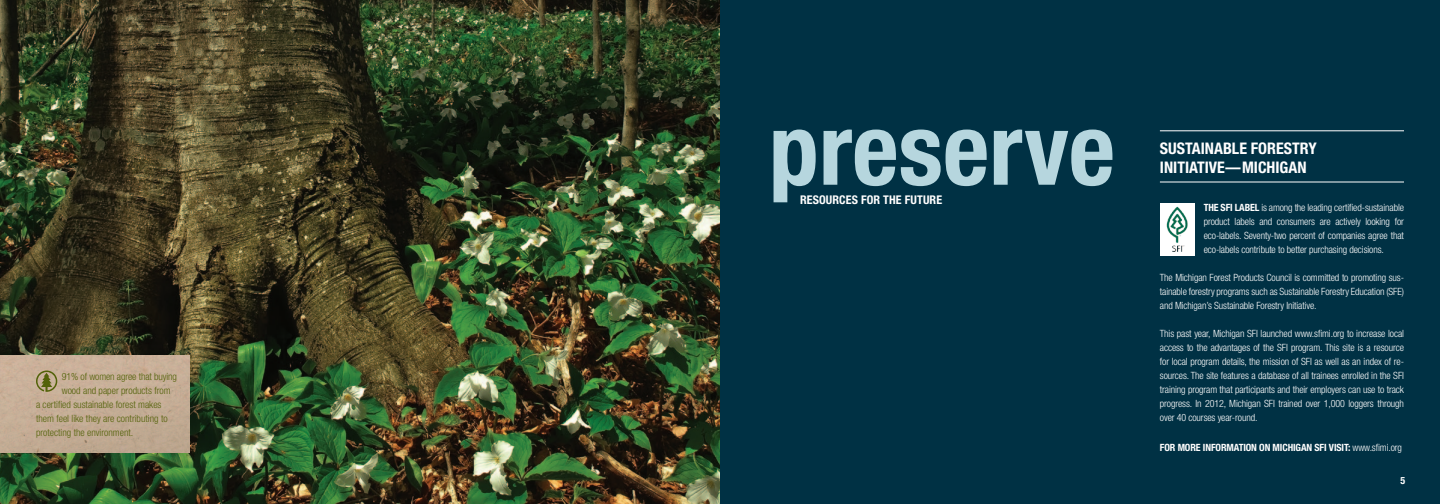
<style>
.page{position:relative;width:1440px;height:504px;background:#fff}
.page>*{position:absolute;margin:0;border:0;box-sizing:border-box;transform-origin:0 0}
.t1{font:700 condensed 100px "Helvetica Neue LT Std";color:#b6d6de}
.SubHead___KO{font:700 condensed 16px/19.2px "Helvetica Neue LT Std";color:#fff}
.Basic_Body{font:700 condensed 12px "Helvetica Neue LT Std";letter-spacing:.01em;color:#fff}
.Basic_Body_K_O{font:300 condensed 10px/14px "Helvetica Neue LT Std";letter-spacing:-.01em;color:#fff;text-align:justify}
.Product_chart{font:300 condensed 10px "Helvetica Neue LT Std";color:#536209}
.Basic_Body_K_O-2{font:700 condensed 10px "Helvetica Neue LT Std";letter-spacing:-.01em;color:#fff}
.Product_chart-2{font:700 condensed 10px "Helvetica Neue LT Std";color:#fff}
.s1{font-weight:700}
.s2{font-weight:300}
</style>
<div class="page">
<div style="left:720px;top:0;width:720px;height:504px;background:#003144"></div>
<hr style="left:1160px;top:131px;width:244px;height:1px;background:#fff">
<hr style="left:1160px;top:182px;width:244px;height:1px;background:#fff">
<img style="left:0;top:0;width:720px;height:504px">
<img style="left:0;top:356px;width:189px;height:97px">
<svg style="left:36px;top:371px;width:21px;height:21px"></svg>
<div style="left:1160px;top:203px;width:35px;height:52px;background:#fff"></div>
<img style="left:1166px;top:206px;width:21px;height:45px">
<p class="Product_chart" style="left:62px;top:370px;width:117px">91% of women agree that buying</p>
<p class="Product_chart" style="left:62px;top:384px;width:110px">wood and paper products from</p>
<p class="Product_chart" style="left:36px;top:398px;width:127px">a certified sustainable forest makes</p>
<p class="Product_chart" style="left:36px;top:412px;width:133px">them feel like they are contributing to</p>
<p class="Product_chart" style="left:36px;top:426px;width:99px">protecting the environment.</p>
<p class="t1" style="left:769px;top:89px;width:348px">preserve</p>
<p class="Basic_Body" style="left:800px;top:192px;width:144px">RESOURCES FOR THE FUTURE</p>
<p class="SubHead___KO" style="left:1160px;top:138px;width:158px">SUSTAINABLE FORESTRY<br>INITIATIVE—MICHIGAN</p>
<p class="Basic_Body_K_O" style="left:1204px;top:201px;width:202px"><span class="s1">THE SFI LABEL</span> is among the leading certified-sustainable product labels and consumers are actively looking for eco-labels. Seventy-two percent of companies agree that eco-labels contribute to better purchasing decisions.</p>
<p class="Basic_Body_K_O" style="left:1160px;top:271px;width:246px">The Michigan Forest Products Council is committed to promoting sus&shy;tainable forestry programs such as Sustainable Forestry Education (SFE) and Michigan’s Sustainable Forestry Initiative.</p>
<p class="Basic_Body_K_O" style="left:1160px;top:327px;width:246px">This past year, Michigan SFI launched www.sfimi.org to increase local access to the advantages of the SFI program. This site is a resource for local program details, the mission of SFI as well as an index of re&shy;sources. The site features a database of all trainees enrolled in the SFI training program that participants and their employers can use to track progress. In 2012, Michigan SFI trained over 1,000 loggers through over 40 courses year-round.</p>
<p class="Basic_Body_K_O-2" style="left:1160px;top:442px;width:244px">FOR MORE INFORMATION ON MICHIGAN SFI VISIT: <span class="s2">www.sfimi.org</span></p>
<p class="Product_chart-2" style="left:1401px;top:474px;width:6px">5</p>
</div>
